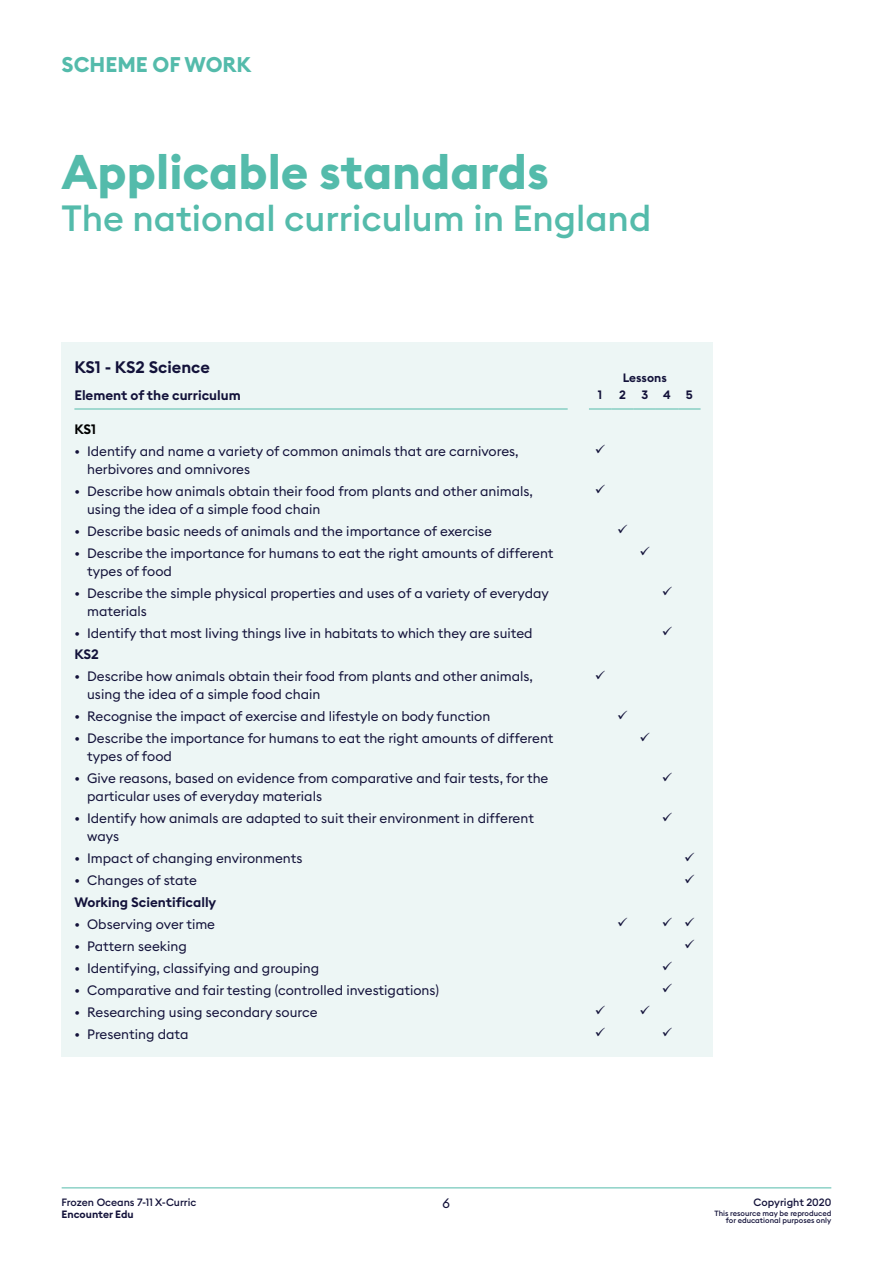
<style>
.page{position:relative;width:893px;height:1263px;background:#fff}
.page>*{position:absolute;margin:0;border:0;box-sizing:border-box;transform-origin:0 0}
.t1{font:700 48px "Euclid Square";color:#54bbab}
.t2{font:500 36px "Euclid Square";color:#54bbab}
.t3{font:700 21px "Euclid Square";color:#54bbab}
.t4{font:600 16.5px "Euclid Square";color:#13123a}
.t5{font:13.5px/18px "Euclid Square";color:#13123a}
.t6{font:600 13.5px "Euclid Square";color:#13123a}
.t7{font:600 13.5px "Euclid Square";color:#000}
.t8{font:600 12px "Euclid Square";color:#13123a}
.t9{font:500 10.5px "Euclid Square";color:#13123a}
.t10{font:600 10.5px "Euclid Square";color:#13123a}
.t11{font:500 7.5px/7.5px "Euclid Square";color:#13123a;text-align:right}
</style>
<div class="page">
<hr style="left:62px;top:1187px;width:769px;height:1px;background:#54bbab">
<div style="left:62px;top:342px;width:651px;height:715px;background:#edf6f5"></div>
<svg style="left:589px;top:409px;width:112px;height:1px"></svg>
<hr style="left:74px;top:409px;width:494px;height:1px;background:#54bbab">
<h3 class="t3" style="left:62px;top:51px;width:191px">SCHEME OF WORK</h3>
<h1 class="t1" style="left:62px;top:142px;width:489px">Applicable standards</h1>
<h2 class="t2" style="left:62px;top:196px;width:591px">The national curriculum in England</h2>
<p class="t4" style="left:74px;top:356px;width:137px">KS1 - KS2 Science</p>
<p class="t8" style="left:623px;top:370px;width:46px">Lessons</p>
<p class="t6" style="left:74px;top:387px;width:168px">Element of the curriculum</p>
<p class="t8" style="left:598px;top:387px;width:6px">1</p>
<p class="t8" style="left:619px;top:387px;width:8px">2</p>
<p class="t8" style="left:641px;top:387px;width:8px">3</p>
<p class="t8" style="left:663px;top:387px;width:31px">4 5</p>
<p class="t7" style="left:74px;top:420px;width:23px">KS1</p>
<p class="t5" style="left:87px;top:442px;width:433px;text-indent:-13px">• Identify and name a variety of common animals that are carnivores, herbivores and omnivores</p>
<p class="t5" style="left:87px;top:482px;width:447px;text-indent:-13px">• Describe how animals obtain their food from plants and other animals, using the idea of a simple food chain</p>
<p class="t5" style="left:74px;top:522px;width:419px">• Describe basic needs of animals and the importance of exercise</p>
<p class="t5" style="left:87px;top:544px;width:468px;text-indent:-13px">• Describe the importance for humans to eat the right amounts of different types of food</p>
<p class="t5" style="left:87px;top:584px;width:463px;text-indent:-13px">• Describe the simple physical properties and uses of a variety of everyday materials</p>
<p class="t5" style="left:74px;top:624px;width:460px">• Identify that most living things live in habitats to which they are suited</p>
<p class="t6" style="left:74px;top:646px;width:26px">KS2</p>
<p class="t5" style="left:87px;top:667px;width:447px;text-indent:-13px">• Describe how animals obtain their food from plants and other animals, using the idea of a simple food chain</p>
<p class="t5" style="left:74px;top:707px;width:418px">• Recognise the impact of exercise and lifestyle on body function</p>
<p class="t5" style="left:87px;top:729px;width:468px;text-indent:-13px">• Describe the importance for humans to eat the right amounts of different types of food</p>
<p class="t5" style="left:87px;top:769px;width:463px;text-indent:-13px">• Give reasons, based on evidence from comparative and fair tests, for the particular uses of everyday materials</p>
<p class="t5" style="left:87px;top:809px;width:448px;text-indent:-13px">• Identify how animals are adapted to suit their environment in different ways</p>
<p class="t5" style="left:74px;top:849px;width:230px">• Impact of changing environments</p>
<p class="t5" style="left:74px;top:871px;width:124px">• Changes of state</p>
<p class="t6" style="left:74px;top:893px;width:143px">Working Scientifically</p>
<p class="t5" style="left:74px;top:915px;width:142px">• Observing over time</p>
<p class="t5" style="left:74px;top:937px;width:114px">• Pattern seeking</p>
<p class="t5" style="left:74px;top:959px;width:246px">• Identifying, classifying and grouping</p>
<p class="t5" style="left:74px;top:981px;width:366px">• Comparative and fair testing (controlled investigations)</p>
<p class="t5" style="left:74px;top:1003px;width:245px">• Researching using secondary source</p>
<p class="t5" style="left:74px;top:1025px;width:116px">• Presenting data</p>
<p class="t9" style="left:62px;top:1195px;width:136px">Frozen Oceans 7-11 X-Curric</p>
<p class="t5" style="left:442px;top:1194px;width:9px">6</p>
<p class="t10" style="left:62px;top:1208px;width:73px">Encounter Edu</p>
<p class="t9" style="left:754px;top:1195px;width:79px">Copyright 2020</p>
<p class="t11" style="left:714px;top:1209px;width:118px">This resource may be reproduced for educational purposes only</p>
</div>
